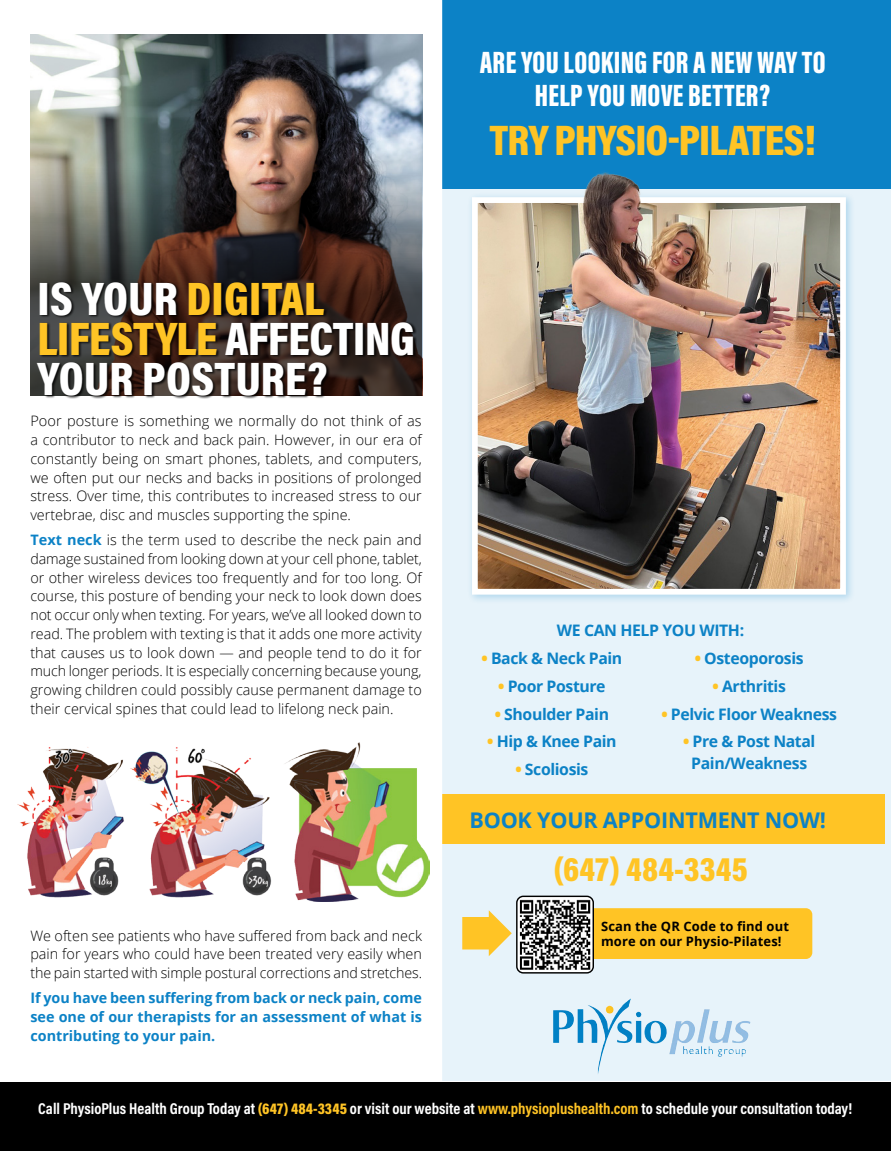
<style>
.page{position:relative;width:891px;height:1151px;background:#fff}
.page>*{position:absolute;margin:0;border:0;box-sizing:border-box;transform-origin:0 0}
.t1{font:900 47.48px/39.8px "Acumin Pro Cond";letter-spacing:.005em;color:#fff}
.t2{font:900 43.2px "Acumin Pro Cond";letter-spacing:-.02em;color:#ffc425}
.t3{font:900 34.43px "Acumin Pro Cond";letter-spacing:.005em;color:#ffc425}
.t4{font:900 31.72px/33.1px "Acumin Pro Extra Cond";letter-spacing:.01em;color:#fff;text-align:center}
.t5{font:700 21.6px "Open Sans";letter-spacing:-.01em;color:#0c82c6}
.t6{font:700 15.75px/21.4px "Open Sans";letter-spacing:-.025em;color:#0c82c6;text-align:center}
.t7{font:700 15.75px "Acumin Pro Cond";color:#fff}
.t8{font:300 14.4px/18.7px "Open Sans";color:#000;text-align:justify}
.t9{font:700 14.4px/18.7px "Open Sans";color:#0c82c6;text-align:justify}
.t10{font:700 13.05px/15.8px "Open Sans";letter-spacing:.01em;color:#000}
.s1{color:#ffc425}
.s2{font-weight:700;color:#0c82c6}
.s3{font-weight:800;color:#ffc425}
.s4{font-weight:900;color:#ffc425}
</style>
<div class="page">
<div style="left:0;top:1082px;width:891px;height:68px;background:#000"></div>
<div style="left:439px;top:0;width:452px;height:1080px;background:#e7f3fa"></div>
<div style="left:442px;top:794px;width:443px;height:49px;background:#ffc425"></div>
<img style="left:30px;top:34px;width:392px;height:65px">
<img style="left:30px;top:99px;width:392px;height:297px">
<div style="left:439px;top:0;width:452px;height:189px;background:#0c82c6"></div>
<hr style="left:438px;top:0;width:4px;height:1080px;background:#fff">
<div style="left:37px;top:281px;width:380px;height:118px;background:#000;opacity:.84"></div>
<img style="left:18px;top:742px;width:411px;height:159px">
<div style="left:467px;top:192px;width:388px;height:411px;background:#0c82c6;opacity:.25"></div>
<img style="left:479px;top:338px;width:360px;height:249px">
<div style="left:472px;top:197px;width:374px;height:397px;border:6px solid #fff"></div>
<img style="left:475px;top:172px;width:368px;height:166px">
<div style="left:567px;top:908px;width:245px;height:50px;background:#ffc425;border-radius:6px"></div>
<img style="left:518px;top:897px;width:74px;height:74px">
<div style="left:516px;top:895px;width:78px;height:78px;border:1px solid #000;border-radius:6px"></div>
<svg style="left:462px;top:910px;width:50px;height:46px"></svg>
<img style="left:553px;top:998px;width:197px;height:76px">
<h3 class="t4" style="left:480px;top:46px;width:347px">ARE YOU LOOKING FOR A NEW WAY TO<br>HELP YOU MOVE BETTER?</h3>
<h2 class="t2" style="left:489px;top:112px;width:328px">TRY PHYSIO-PILATES!</h2>
<h1 class="t1" style="left:38px;top:277px;width:379px">IS YOUR <span class="s1">DIGITAL<br>LIFESTYLE</span> AFFECTING<br>YOUR POSTURE?</h1>
<p class="t8" style="left:30px;top:411px;width:393px">Poor posture is something we normally do not think of as a contributor to neck and back pain. However, in our era of constantly being on smart phones, tablets, and computers, we often put our necks and backs in positions of prolonged stress. Over time, this contributes to increased stress to our vertebrae, disc and muscles supporting the spine.</p>
<p class="t8" style="left:30px;top:530px;width:393px"><span class="s2">Text neck</span> is the term used to describe the neck pain and damage sustained from looking down at your cell phone, tablet, or other wireless devices too frequently and for too long. Of course, this posture of bending your neck to look down does not occur only when texting. For years, we’ve all looked down to read. The problem with texting is that it adds one more activity that causes us to look down — and people tend to do it for much longer periods. It is especially concerning because young, growing children could possibly cause permanent damage to their cervical spines that could lead to lifelong neck pain.</p>
<p class="t8" style="left:30px;top:925px;width:393px">We often see patients who have suffered from back and neck pain for years who could have been treated very easily when the pain started with simple postural corrections and stretches.</p>
<p class="t9" style="left:30px;top:988px;width:393px">If you have been suffering from back or neck pain, come see one of our therapists for an assessment of what is contributing to your pain.</p>
<p class="t6" style="left:557px;top:619px;width:189px">WE CAN HELP YOU WITH:</p>
<p class="t6" style="left:482px;top:647px;width:142px"><span class="s3">•</span> Back &amp; Neck Pain</p>
<p class="t6" style="left:498px;top:675px;width:109px"><span class="s3">•</span> Poor Posture</p>
<p class="t6" style="left:495px;top:702px;width:116px"><span class="s3">•</span> Shoulder Pain</p>
<p class="t6" style="left:487px;top:730px;width:131px"><span class="s3">•</span> Hip &amp; Knee Pain</p>
<p class="t6" style="left:515px;top:758px;width:75px"><span class="s3">•</span> Scoliosis</p>
<p class="t6" style="left:695px;top:647px;width:111px"><span class="s3">•</span> Osteoporosis</p>
<p class="t6" style="left:713px;top:675px;width:75px"><span class="s3">•</span> Arthritis</p>
<p class="t6" style="left:661px;top:702px;width:177px"><span class="s3">•</span> Pelvic Floor Weakness</p>
<p class="t6" style="left:683px;top:730px;width:134px"><span class="s3">•</span> Pre &amp; Post Natal<br>Pain/Weakness</p>
<h3 class="t5" style="left:469px;top:804px;width:358px">BOOK YOUR APPOINTMENT NOW!</h3>
<h3 class="t3" style="left:553px;top:846px;width:196px">(647) 484-3345</h3>
<p class="t10" style="left:601px;top:917px;width:189px">Scan the QR Code to find out more on our Physio-Pilates!</p>
<p class="t7" style="left:38px;top:1097px;width:816px">Call PhysioPlus Health Group Today at <span class="s4">(647) 484-3345</span> or visit our website at <span class="s1">www.physioplushealth.com</span> to schedule your consultation today!</p>
</div>
